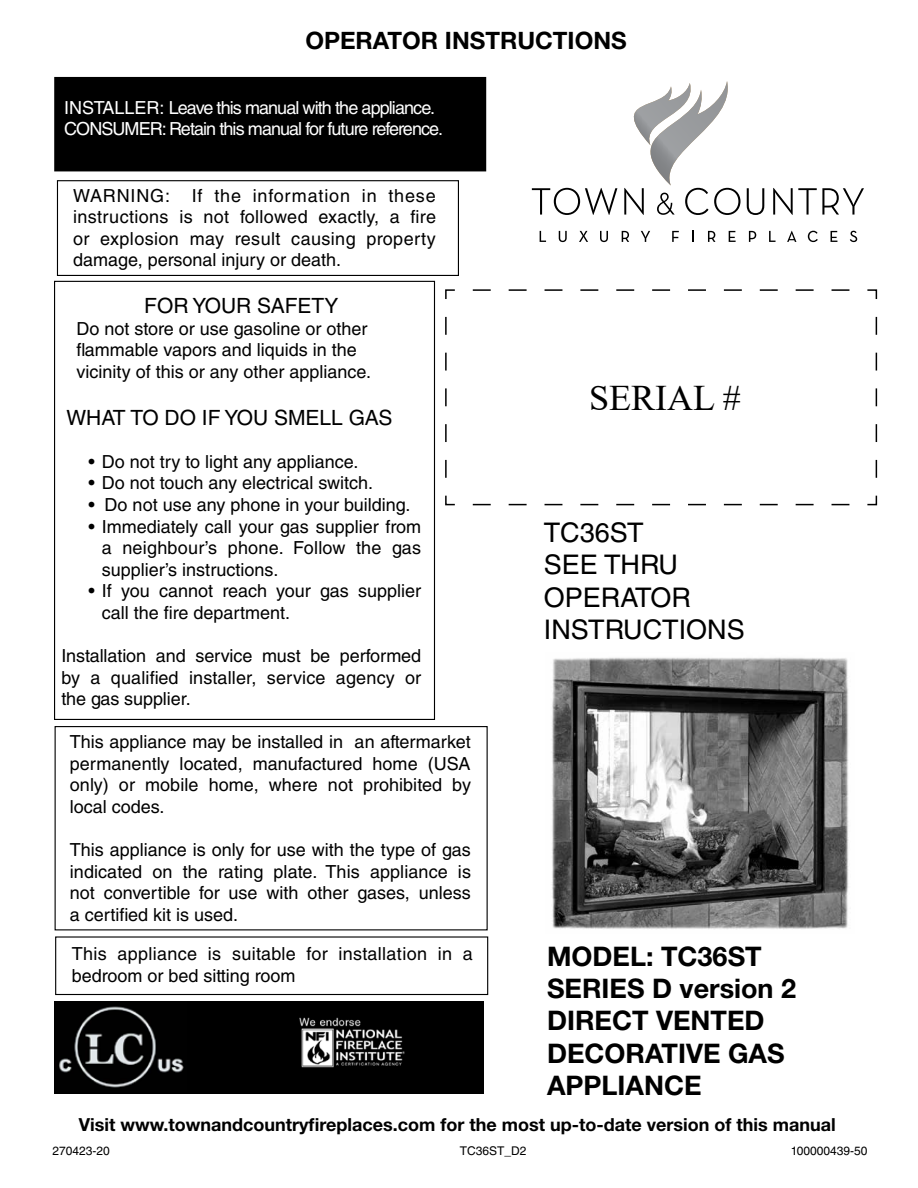
<style>
.page{position:relative;width:918px;height:1188px;background:#fff}
.page>*{position:absolute;margin:0;border:0;box-sizing:border-box;transform-origin:0 0}
.t1{font:36px "Times New Roman";color:#000}
.t2{font:700 27px/32.4px "Helvetica Neue LT Std";color:#000}
.t3{font:27px/32.4px "Helvetica LT Std";color:#000}
.t4{font:700 24px "Helvetica Neue LT Std";color:#000}
.t5{font:21px "Helvetica LT Std";color:#000}
.t6{font:18px/21.6px "Helvetica LT Std";color:#000;text-align:justify}
.t7{font:18px/21.6px "Helvetica LT Std";letter-spacing:-.05em;color:#fff}
.t8{font:700 18px "Helvetica Neue LT Std";color:#000}
.t9{font:18px/21.6px "Helvetica LT Std";letter-spacing:.02em;color:#000}
.t10{font:12px "Helvetica LT Std";color:#000}
</style>
<div class="page">
<svg style="left:445px;top:289px;width:433px;height:217px"></svg>
<img style="left:551px;top:657px;width:298px;height:272px">
<div style="left:55px;top:726px;width:433px;height:204px;border:1px solid #000"></div>
<div style="left:55px;top:936px;width:433px;height:59px;border:1px solid #000"></div>
<div style="left:57px;top:180px;width:402px;height:96px;border:1px solid #000"></div>
<svg style="left:747px;top:188px;width:17px;height:27px"></svg>
<svg style="left:773px;top:188px;width:91px;height:27px"></svg>
<svg style="left:540px;top:231px;width:6px;height:11px"></svg>
<svg style="left:559px;top:231px;width:8px;height:11px"></svg>
<svg style="left:579px;top:231px;width:9px;height:11px"></svg>
<svg style="left:600px;top:231px;width:8px;height:11px"></svg>
<svg style="left:622px;top:231px;width:7px;height:11px"></svg>
<svg style="left:641px;top:231px;width:9px;height:11px"></svg>
<svg style="left:672px;top:231px;width:7px;height:11px"></svg>
<svg style="left:708px;top:231px;width:7px;height:11px"></svg>
<svg style="left:729px;top:231px;width:7px;height:11px"></svg>
<svg style="left:749px;top:231px;width:7px;height:11px"></svg>
<svg style="left:769px;top:231px;width:7px;height:11px"></svg>
<svg style="left:787px;top:231px;width:9px;height:11px"></svg>
<svg style="left:808px;top:231px;width:10px;height:11px"></svg>
<svg style="left:831px;top:231px;width:6px;height:11px"></svg>
<svg style="left:850px;top:231px;width:7px;height:11px"></svg>
<svg style="left:532px;top:81px;width:208px;height:134px"></svg>
<div style="left:54px;top:1001px;width:430px;height:93px;background:#000"></div>
<img style="left:59px;top:1006px;width:125px;height:82px">
<img style="left:299px;top:1017px;width:106px;height:51px">
<div style="left:55px;top:78px;width:430px;height:93px;background:#000"></div>
<div style="left:54px;top:77px;width:432px;height:94px;border:2px solid #000"></div>
<h3 class="t4" style="left:305px;top:25px;width:323px">OPERATOR INSTRUCTIONS</h3>
<p class="t7" style="left:64px;top:97px;width:380px">INSTALLER: Leave this manual with the appliance.<br>CONSUMER: Retain this manual for future reference.</p>
<p class="t6" style="left:73px;top:184px;width:364px">WARNING: If the information in these instructions is not followed exactly, a fire or explosion may result causing property damage, personal injury or death.</p>
<p class="t5" style="left:144px;top:293px;width:196px">FOR YOUR SAFETY</p>
<p class="t6" style="left:76px;top:317px;width:296px;text-align:left">Do not store or use gasoline or other flammable vapors and liquids in the vicinity of this or any other appliance.</p>
<p class="t5" style="left:66px;top:405px;width:328px">WHAT TO DO IF YOU SMELL GAS</p>
<p class="t6" style="left:88px;top:451px;width:272px">• Do not try to light any appliance.</p>
<p class="t6" style="left:88px;top:472px;width:286px">• Do not touch any electrical switch.</p>
<p class="t6" style="left:88px;top:494px;width:324px">• Do not use any phone in your building.</p>
<p class="t6" style="left:102px;top:515px;width:321px;text-indent:-14px">• Immediately call your gas supplier from a neighbour’s phone. Follow the gas supplier’s instructions.</p>
<p class="t6" style="left:102px;top:580px;width:321px;text-indent:-14px">• If you cannot reach your gas supplier call the fire department.</p>
<p class="t6" style="left:61px;top:645px;width:361px">Installation and service must be performed by a qualified installer, service agency or the gas supplier.</p>
<p class="t6" style="left:70px;top:731px;width:403px">This appliance may be installed in an aftermarket permanently located, manufactured home (USA only) or mobile home, where not prohibited by local codes.</p>
<p class="t6" style="left:70px;top:839px;width:403px">This appliance is only for use with the type of gas indicated on the rating plate. This appliance is not convertible for use with other gases, unless a certified kit is used.</p>
<p class="t9" style="left:72px;top:943px;width:402px">This appliance is suitable for installation in a bedroom or bed sitting room</p>
<h1 class="t1" style="left:589px;top:373px;width:153px">SERIAL #</h1>
<h2 class="t3" style="left:544px;top:516px;width:202px">TC36ST<br>SEE THRU<br>OPERATOR<br>INSTRUCTIONS</h2>
<h2 class="t2" style="left:547px;top:939px;width:251px">MODEL: TC36ST<br>SERIES D version 2<br>DIRECT VENTED<br>DECORATIVE GAS<br>APPLIANCE</h2>
<p class="t8" style="left:79px;top:1113px;width:758px">Visit www.townandcountryfireplaces.com for the most up-to-date version of this manual</p>
<p class="t10" style="left:53px;top:1144px;width:59px">270423-20</p>
<p class="t10" style="left:460px;top:1144px;width:68px">TC36ST_D2</p>
<p class="t10" style="left:791px;top:1144px;width:78px">100000439-50</p>
</div>
